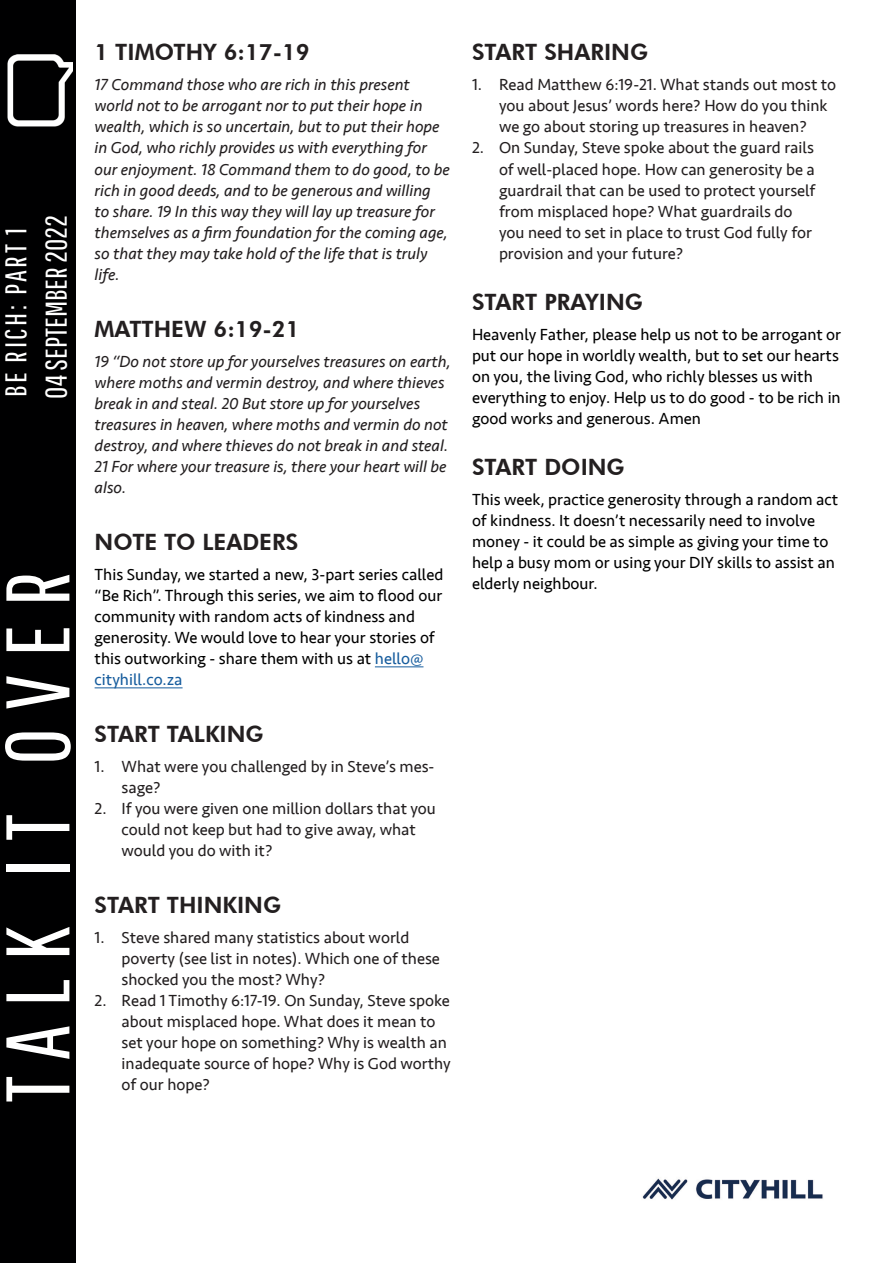
<style>
.page{position:relative;width:893px;height:1263px;background:#fff}
.page>*{position:absolute;margin:0;border:0;box-sizing:border-box;transform-origin:0 0}
.t1{font:90px "Pathway Gothic One";letter-spacing:.2em;color:#fff}
.t2{font:30px/40.3px "Pathway Gothic One";color:#fff}
.t3{font:800 22.5px "Futura BT";color:#231f20}
.t4{font:16.5px/21px "Seravek";color:#231f20}
.t5{font:italic 16.5px/21px "Seravek";color:#231f20}
.t6{font:16.5px/21px "Seravek";color:#000}
.s1{color:#175d9e}
</style>
<div class="page">
<div style="left:0;top:0;width:75px;height:1263px;background:#000001"></div>
<img style="left:7px;top:54px;width:65px;height:72px">
<hr style="left:375px;top:666px;width:48px;height:1px;background:#175d9e">
<hr style="left:95px;top:687px;width:88px;height:1px;background:#175d9e">
<img style="left:642px;top:1178px;width:181px;height:22px">
<h2 class="t2" style="left:-5px;top:399px;width:186px;rotate:-90deg">BE RICH: PART 1<br>04 SEPTEMBER 2022</h2>
<h1 class="t1" style="left:-16px;top:1103px;width:532px;rotate:-90deg">TALK IT OVER</h1>
<h3 class="t3" style="left:95px;top:39px;width:217px">1 TIMOTHY 6:17-19</h3>
<p class="t5" style="left:95px;top:74px;width:357px">17 Command those who are rich in this present world not to be arrogant nor to put their hope in wealth, which is so uncertain, but to put their hope in God, who richly provides us with everything for our enjoyment. 18 Command them to do good, to be rich in good deeds, and to be generous and willing to share. 19 In this way they will lay up treasure for themselves as a firm foundation for the coming age, so that they may take hold of the life that is truly life.</p>
<h3 class="t3" style="left:95px;top:315px;width:206px">MATTHEW 6:19-21</h3>
<p class="t5" style="left:95px;top:350px;width:358px">19 “Do not store up for yourselves treasures on earth, where moths and vermin destroy, and where thieves break in and steal. 20 But store up for yourselves treasures in heaven, where moths and vermin do not destroy, and where thieves do not break in and steal.<br>21 For where your treasure is, there your heart will be also.</p>
<h3 class="t3" style="left:95px;top:528px;width:205px">NOTE TO LEADERS</h3>
<p class="t6" style="left:95px;top:563px;width:350px">This Sunday, we started a new, 3-part series called “Be Rich”. Through this series, we aim to flood our community with random acts of kindness and generosity. We would love to hear your stories of this outworking - share them with us at <span class="s1">hello@ cityhill.co.za</span></p>
<h3 class="t3" style="left:95px;top:720px;width:171px">START TALKING</h3>
<p class="t4" style="left:122px;top:755px;width:314px;text-indent:-27px">1. What were you challenged by in Steve’s mes&shy;sage?</p>
<p class="t4" style="left:122px;top:797px;width:316px;text-indent:-27px">2. If you were given one million dollars that you could not keep but had to give away, what would you do with it?</p>
<h3 class="t3" style="left:95px;top:891px;width:188px">START THINKING</h3>
<p class="t4" style="left:122px;top:926px;width:320px;text-indent:-27px">1. Steve shared many statistics about world poverty (see list in notes). Which one of these shocked you the most? Why?</p>
<p class="t4" style="left:122px;top:989px;width:331px;text-indent:-27px">2. Read 1 Timothy 6:17-19. On Sunday, Steve spoke about misplaced hope. What does it mean to set your hope on something? Why is wealth an inadequate source of hope? Why is God worthy of our hope?</p>
<h3 class="t3" style="left:472px;top:39px;width:178px">START SHARING</h3>
<p class="t4" style="left:499px;top:74px;width:339px;text-indent:-27px">1. Read Matthew 6:19-21. What stands out most to you about Jesus’ words here? How do you think we go about storing up treasures in heaven?</p>
<p class="t4" style="left:499px;top:137px;width:318px;text-indent:-27px">2. On Sunday, Steve spoke about the guard rails of well-placed hope. How can generosity be a guardrail that can be used to protect yourself from misplaced hope? What guardrails do you need to set in place to trust God fully for provision and your future?</p>
<h3 class="t3" style="left:472px;top:288px;width:172px">START PRAYING</h3>
<p class="t6" style="left:472px;top:323px;width:371px">Heavenly Father, please help us not to be arrogant or put our hope in worldly wealth, but to set our hearts on you, the living God, who richly blesses us with everything to enjoy. Help us to do good - to be rich in good works and generous. Amen</p>
<h3 class="t3" style="left:472px;top:453px;width:154px">START DOING</h3>
<p class="t6" style="left:472px;top:488px;width:368px">This week, practice generosity through a random act of kindness. It doesn’t necessarily need to involve money - it could be as simple as giving your time to help a busy mom or using your DIY skills to assist an elderly neighbour.</p>
</div>
